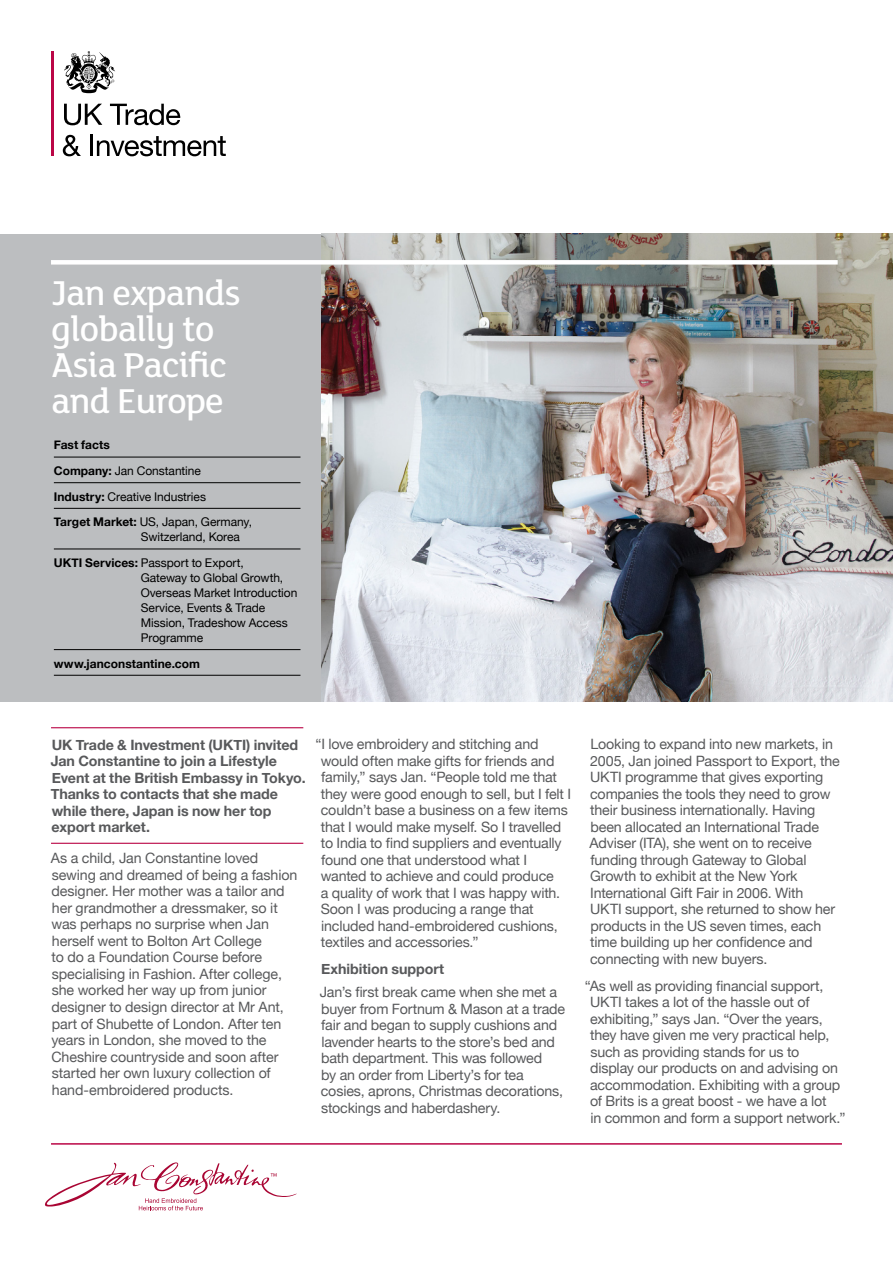
<style>
.page{position:relative;width:893px;height:1263px;background:#fff}
.page>*{position:absolute;margin:0;border:0;box-sizing:border-box;transform-origin:0 0}
._01_Title{font:500 37.5px/36px "FS Lola";letter-spacing:-.02em;color:#fff}
._04_BodyCopy{font:14.25px/16.5px "Helvetica Neue";letter-spacing:-.01em;color:#58595b}
.standfirst{font:700 14.25px/16.5px "Helvetica Neue";letter-spacing:-.005em;color:#58595b}
._03_Subhead{font:700 14.25px "Helvetica Neue";letter-spacing:-.005em;color:#58595b}
._06_Pullout{font:12px/15px "Helvetica Neue";letter-spacing:-.005em;color:#000}
._06_Pullout-2{font:700 12px "Helvetica Neue";letter-spacing:.005em;color:#000}
.s1{font-weight:700}
</style>
<div class="page">
<hr style="left:51px;top:51px;width:3px;height:105px;background:#ba0646">
<svg style="left:64px;top:104px;width:38px;height:21px"></svg>
<svg style="left:110px;top:104px;width:70px;height:21px"></svg>
<svg style="left:63px;top:135px;width:18px;height:21px"></svg>
<hr style="left:91px;top:135px;width:2px;height:21px;background:#000">
<svg style="left:97px;top:136px;width:129px;height:20px"></svg>
<svg style="left:64px;top:51px;width:51px;height:42px"></svg>
<hr style="left:51px;top:727px;width:252px;height:1px;background:#ba0646">
<hr style="left:51px;top:843px;width:252px;height:1px;background:#ba0646">
<hr style="left:51px;top:1143px;width:791px;height:2px;background:#ba0646">
<div style="left:0;top:234px;width:321px;height:468px;background:#bcbec0"></div>
<img style="left:321px;top:234px;width:572px;height:468px">
<div style="left:51px;top:260px;width:787px;height:5px;background:#fff"></div>
<hr style="left:54px;top:457px;width:246px;height:1px;background:#000">
<hr style="left:54px;top:482px;width:246px;height:1px;background:#000">
<hr style="left:54px;top:508px;width:246px;height:1px;background:#000">
<hr style="left:54px;top:549px;width:246px;height:1px;background:#000">
<hr style="left:54px;top:649px;width:246px;height:1px;background:#000">
<hr style="left:54px;top:675px;width:246px;height:1px;background:#000">
<svg style="left:45px;top:1162px;width:252px;height:48px"></svg>
<p class="_01_Title" style="left:51px;top:273px;width:191px">Jan expands globally to<br>Asia Pacific and Europe</p>
<p class="_06_Pullout-2" style="left:54px;top:438px;width:58px">Fast facts</p>
<p class="_06_Pullout" style="left:54px;top:463px;width:148px"><span class="s1">Company:</span> Jan Constantine</p>
<p class="_06_Pullout" style="left:54px;top:489px;width:154px"><span class="s1">Industry:</span> Creative Industries</p>
<p class="_06_Pullout" style="left:141px;top:514px;width:113px;text-indent:-87px"><span class="s1">Target Market:</span> US, Japan, Germany,<br>Switzerland, Korea</p>
<p class="_06_Pullout" style="left:141px;top:555px;width:158px;text-indent:-87px"><span class="s1">UKTI Services:</span> Passport to Export,<br>Gateway to Global Growth,<br>Overseas Market Introduction<br>Service, Events &amp; Trade<br>Mission, Tradeshow Access<br>Programme</p>
<p class="_06_Pullout-2" style="left:54px;top:656px;width:148px">www.janconstantine.com</p>
<p class="standfirst" style="left:51px;top:736px;width:256px">UK Trade &amp; Investment (UKTI) invited<br>Jan Constantine to join a Lifestyle<br>Event at the British Embassy in Tokyo.<br>Thanks to contacts that she made while there, Japan is now her top export market.</p>
<p class="_04_BodyCopy" style="left:51px;top:850px;width:248px">As a child, Jan Constantine loved sewing and dreamed of being a fashion designer. Her mother was a tailor and her grandmother a dressmaker, so it was perhaps no surprise when Jan herself went to Bolton Art College<br>to do a Foundation Course before specialising in Fashion. After college, she worked her way up from junior designer to design director at Mr Ant, part of Shubette of London. After ten years in London, she moved to the Cheshire countryside and soon after started her own luxury collection of hand-embroidered products.</p>
<p class="_04_BodyCopy" style="left:321px;top:736px;width:252px;text-indent:-5px">“I love embroidery and stitching and would often make gifts for friends and family,” says Jan. “People told me that they were good enough to sell, but I felt I couldn’t base a business on a few items that I would make myself. So I travelled to India to find suppliers and eventually found one that understood what I wanted to achieve and could produce<br>a quality of work that I was happy with.<br>Soon I was producing a range that included hand-embroidered cushions, textiles and accessories.”</p>
<p class="_03_Subhead" style="left:321px;top:960px;width:125px">Exhibition support</p>
<p class="_04_BodyCopy" style="left:320px;top:984px;width:247px">Jan’s first break came when she met a buyer from Fortnum &amp; Mason at a trade fair and began to supply cushions and lavender hearts to the store’s bed and bath department. This was followed<br>by an order from Liberty’s for tea cosies, aprons, Christmas decorations, stockings and haberdashery.</p>
<p class="_04_BodyCopy" style="left:590px;top:736px;width:252px">Looking to expand into new markets, in 2005, Jan joined Passport to Export, the UKTI programme that gives exporting companies the tools they need to grow their business internationally. Having been allocated an International Trade Adviser (ITA), she went on to receive funding through Gateway to Global Growth to exhibit at the New York International Gift Fair in 2006. With<br>UKTI support, she returned to show her products in the US seven times, each time building up her confidence and connecting with new buyers.</p>
<p class="_04_BodyCopy" style="left:590px;top:977px;width:257px;text-indent:-5px">“As well as providing financial support, UKTI takes a lot of the hassle out of exhibiting,” says Jan. “Over the years, they have given me very practical help, such as providing stands for us to display our products on and advising on accommodation. Exhibiting with a group of Brits is a great boost - we have a lot<br>in common and form a support network.”</p>
</div>
